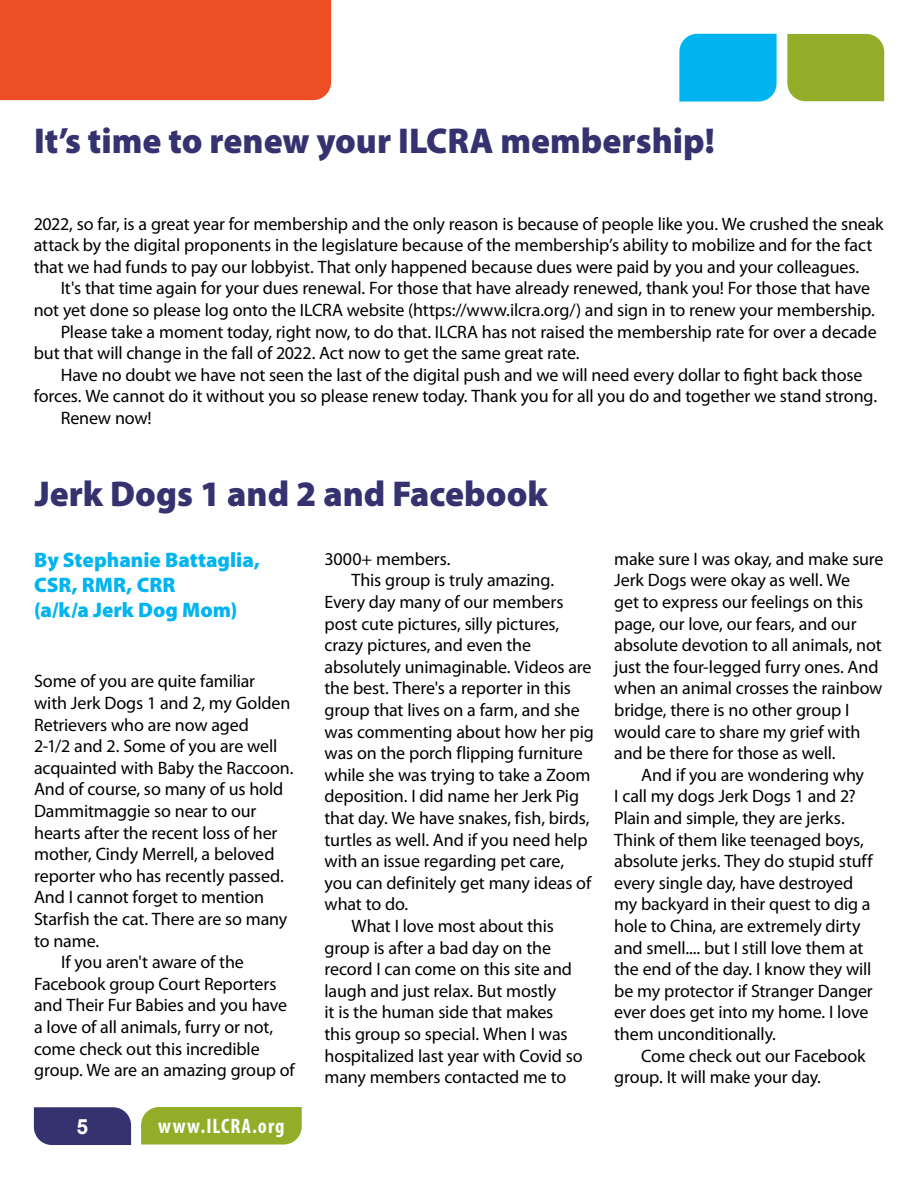
<style>
.page{position:relative;width:918px;height:1188px;background:#fff}
.page>*{position:absolute;margin:0;border:0;box-sizing:border-box;transform-origin:0 0}
.t1{font:900 36px "Myriad Pro";color:#35326f}
.t2{font:900 21px/25.2px "Myriad Pro";color:#00b4f0}
.t3{font:700 condensed 21px "Myriad Pro";letter-spacing:.05em;color:#fff}
.t4{font:700 21px "Arial";color:#fff}
.t5{font:18px/21.6px "Myriad Pro";letter-spacing:-.01em;color:#000}
</style>
<div class="page">
<div style="left:34px;top:1107px;width:97px;height:38px;background:#35326f"></div>
<div style="left:141px;top:1107px;width:161px;height:37px;background:#93ad28"></div>
<div style="left:0;top:0;width:331px;height:100px;background:#ed4e24"></div>
<div style="left:679px;top:34px;width:98px;height:68px;background:#00b4f0"></div>
<div style="left:787px;top:34px;width:97px;height:67px;background:#93ad28"></div>
<h1 class="t1" style="left:34px;top:116px;width:682px">It’s time to renew your ILCRA membership!</h1>
<p class="t5" style="left:34px;top:212px;width:851px">2022, so far, is a great year for membership and the only reason is because of people like you. We crushed the sneak attack by the digital proponents in the legislature because of the membership’s ability to mobilize and for the fact that we had funds to pay our lobbyist. That only happened because dues were paid by you and your colleagues.</p>
<p class="t5" style="left:61px;top:277px;width:811px">It's that time again for your dues renewal. For those that have already renewed, thank you! For those that have</p>
<p class="t5" style="left:34px;top:299px;width:843px">not yet done so please log onto the ILCRA website (https://www.ilcra.org/) and sign in to renew your membership.</p>
<p class="t5" style="left:61px;top:320px;width:817px">Please take a moment today, right now, to do that. ILCRA has not raised the membership rate for over a decade</p>
<p class="t5" style="left:34px;top:342px;width:547px">but that will change in the fall of 2022. Act now to get the same great rate.</p>
<p class="t5" style="left:61px;top:364px;width:803px">Have no doubt we have not seen the last of the digital push and we will need every dollar to fight back those</p>
<p class="t5" style="left:34px;top:385px;width:845px">forces. We cannot do it without you so please renew today. Thank you for all you do and together we stand strong.</p>
<p class="t5" style="left:61px;top:407px;width:93px">Renew now!</p>
<h1 class="t1" style="left:35px;top:469px;width:514px">Jerk Dogs 1 and 2 and Facebook</h1>
<p class="t2" style="left:34px;top:546px;width:227px">By Stephanie Battaglia,<br>CSR, RMR, CRR<br>(a/k/a Jerk Dog Mom)</p>
<p class="t5" style="left:325px;top:548px;width:128px">3000+ members.</p>
<p class="t5" style="left:352px;top:569px;width:204px">This group is truly amazing.</p>
<p class="t5" style="left:325px;top:591px;width:240px">Every day many of our members</p>
<p class="t5" style="left:325px;top:612px;width:236px">post cute pictures, silly pictures,</p>
<p class="t5" style="left:325px;top:634px;width:208px">crazy pictures, and even the</p>
<p class="t5" style="left:325px;top:656px;width:269px">absolutely unimaginable. Videos are</p>
<p class="t5" style="left:325px;top:677px;width:248px">the best. There's a reporter in this</p>
<p class="t5" style="left:325px;top:699px;width:257px">group that lives on a farm, and she</p>
<p class="t5" style="left:325px;top:720px;width:271px">was commenting about how her pig</p>
<p class="t5" style="left:325px;top:742px;width:260px">was on the porch flipping furniture</p>
<p class="t5" style="left:325px;top:764px;width:267px">while she was trying to take a Zoom</p>
<p class="t5" style="left:325px;top:785px;width:256px">deposition. I did name her Jerk Pig</p>
<p class="t5" style="left:325px;top:807px;width:266px">that day. We have snakes, fish, birds,</p>
<p class="t5" style="left:325px;top:828px;width:265px">turtles as well. And if you need help</p>
<p class="t5" style="left:325px;top:850px;width:241px">with an issue regarding pet care,</p>
<p class="t5" style="left:325px;top:872px;width:268px">you can definitely get many ideas of</p>
<p class="t5" style="left:325px;top:893px;width:85px">what to do.</p>
<p class="t5" style="left:352px;top:915px;width:204px">What I love most about this</p>
<p class="t5" style="left:325px;top:936px;width:228px">group is after a bad day on the</p>
<p class="t5" style="left:325px;top:958px;width:249px">record I can come on this site and</p>
<p class="t5" style="left:325px;top:980px;width:233px">laugh and just relax. But mostly</p>
<p class="t5" style="left:325px;top:1001px;width:230px">it is the human side that makes</p>
<p class="t5" style="left:325px;top:1023px;width:245px">this group so special. When I was</p>
<p class="t5" style="left:325px;top:1044px;width:260px">hospitalized last year with Covid so</p>
<p class="t5" style="left:325px;top:1066px;width:243px">many members contacted me to</p>
<p class="t5" style="left:34px;top:670px;width:223px">Some of you are quite familiar</p>
<p class="t5" style="left:34px;top:692px;width:258px">with Jerk Dogs 1 and 2, my Golden</p>
<p class="t5" style="left:34px;top:714px;width:216px">Retrievers who are now aged</p>
<p class="t5" style="left:34px;top:735px;width:245px">2-1/2 and 2. Some of you are well</p>
<p class="t5" style="left:34px;top:757px;width:261px">acquainted with Baby the Raccoon.</p>
<p class="t5" style="left:34px;top:778px;width:251px">And of course, so many of us hold</p>
<p class="t5" style="left:34px;top:800px;width:224px">Dammitmaggie so near to our</p>
<p class="t5" style="left:34px;top:822px;width:245px">hearts after the recent loss of her</p>
<p class="t5" style="left:34px;top:843px;width:242px">mother, Cindy Merrell, a beloved</p>
<p class="t5" style="left:34px;top:865px;width:251px">reporter who has recently passed.</p>
<p class="t5" style="left:34px;top:886px;width:232px">And I cannot forget to mention</p>
<p class="t5" style="left:34px;top:908px;width:255px">Starfish the cat. There are so many</p>
<p class="t5" style="left:34px;top:930px;width:67px">to name.</p>
<p class="t5" style="left:61px;top:951px;width:184px">If you aren't aware of the</p>
<p class="t5" style="left:34px;top:973px;width:244px">Facebook group Court Reporters</p>
<p class="t5" style="left:34px;top:994px;width:255px">and Their Fur Babies and you have</p>
<p class="t5" style="left:34px;top:1016px;width:241px">a love of all animals, furry or not,</p>
<p class="t5" style="left:34px;top:1038px;width:227px">come check out this incredible</p>
<p class="t5" style="left:34px;top:1059px;width:262px">group. We are an amazing group of</p>
<p class="t4" style="left:77px;top:1113px;width:13px">5</p>
<p class="t3" style="left:158px;top:1113px;width:128px">www.ILCRA.org</p>
<p class="t5" style="left:614px;top:548px;width:271px">make sure I was okay, and make sure Jerk Dogs were okay as well. We<br>get to express our feelings on this page, our love, our fears, and our absolute devotion to all animals, not just the four-legged furry ones. And when an animal crosses the rainbow bridge, there is no other group I would care to share my grief with and be there for those as well.</p>
<p class="t5" style="left:614px;top:764px;width:260px;text-indent:27px">And if you are wondering why<br>I call my dogs Jerk Dogs 1 and 2?<br>Plain and simple, they are jerks.<br>Think of them like teenaged boys, absolute jerks. They do stupid stuff every single day, have destroyed my backyard in their quest to dig a hole to China, are extremely dirty and smell.... but I still love them at the end of the day. I know they will be my protector if Stranger Danger ever does get into my home. I love them unconditionally.</p>
<p class="t5" style="left:614px;top:1044px;width:253px;text-indent:27px">Come check out our Facebook group. It will make your day.</p>
</div>
